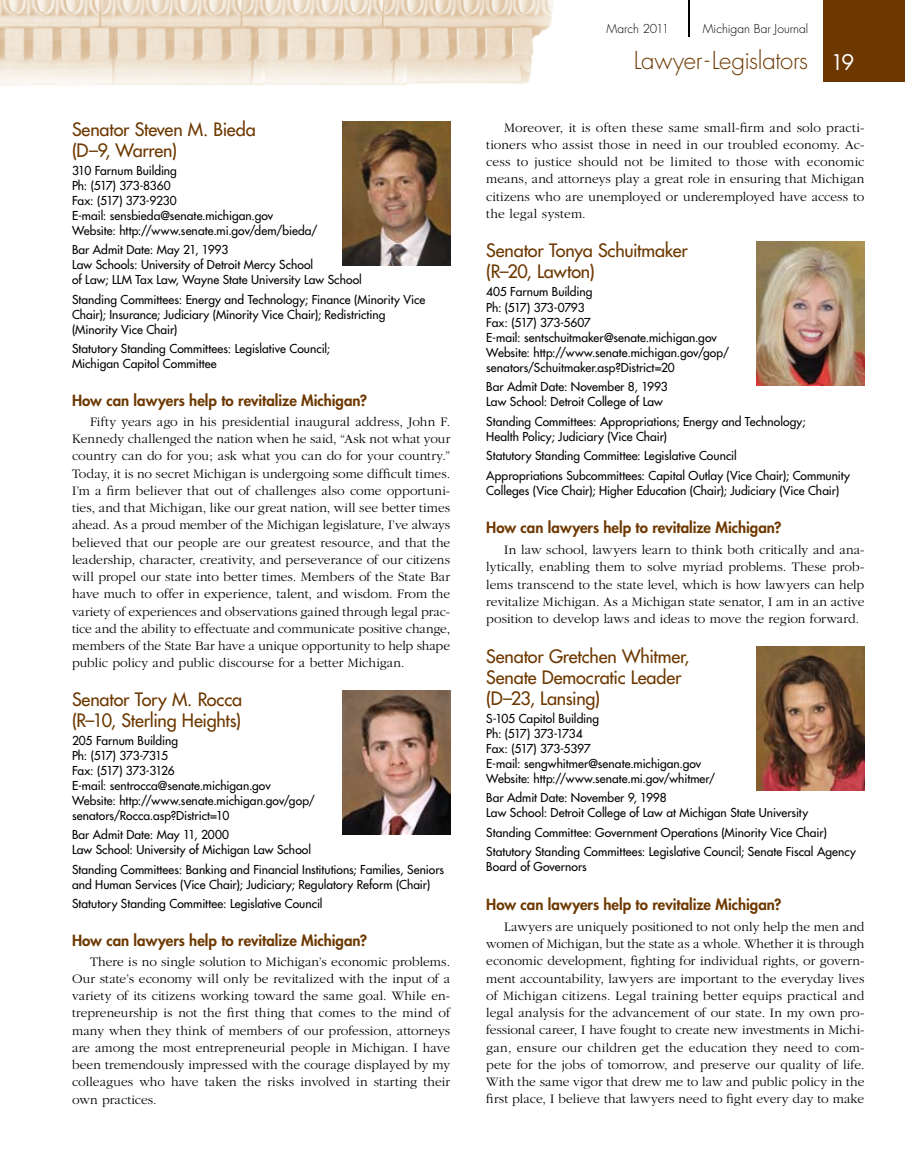
<style>
.page{position:relative;width:905px;height:1175px;background:#fff}
.page>*{position:absolute;margin:0;border:0;box-sizing:border-box;transform-origin:0 0}
.t1{font:300 24px "Futura";letter-spacing:-.015em;color:#6d3800}
.t2{font:18px/21px "Futura";letter-spacing:-.01em;color:#6d3800}
.t3{font:800 15px "Futura";color:#6d3800}
.t4{font:300 13.5px/17.2px "Garamond";color:#000;text-align:justify}
.t5{font:12px/15px "Futura";letter-spacing:.005em;color:#000}
.t6{font:300 12px "Futura";color:#000}
.s1{font-weight:400;font-size:21px;color:#fff}
</style>
<div class="page">
<div style="left:823px;top:0;width:81px;height:82px;background:#6d3800"></div>
<hr style="left:688px;top:0;width:1px;height:37px;background:#000">
<img style="left:0;top:0;width:554px;height:86px">
<img style="left:342px;top:122px;width:108px;height:144px">
<img style="left:342px;top:690px;width:108px;height:144px">
<img style="left:756px;top:241px;width:108px;height:144px">
<img style="left:756px;top:646px;width:108px;height:144px">
<h2 class="t2" style="left:72px;top:118px;width:185px">Senator Steven M. Bieda (D–9, Warren)</h2>
<p class="t5" style="left:72px;top:163px;width:247px">310 Farnum Building<br>Ph: (517) 373-8360<br>Fax: (517) 373-9230<br>E-mail: sensbieda@senate.michigan.gov<br>Website: http://www.senate.mi.gov/dem/bieda/</p>
<p class="t5" style="left:72px;top:242px;width:291px">Bar Admit Date: May 21, 1993<br>Law Schools: University of Detroit Mercy School<br>of Law; LLM Tax Law, Wayne State University Law School</p>
<p class="t5" style="left:72px;top:292px;width:355px">Standing Committees: Energy and Technology; Finance (Minority Vice<br>Chair); Insurance; Judiciary (Minority Vice Chair); Redistricting (Minority Vice Chair)</p>
<p class="t5" style="left:72px;top:341px;width:259px">Statutory Standing Committees: Legislative Council;<br>Michigan Capitol Committee</p>
<p class="t3" style="left:72px;top:390px;width:297px">How can lawyers help to revitalize Michigan?</p>
<p class="t4" style="left:72px;top:413px;width:380px;text-indent:18px">Fifty years ago in his presidential inaugural address, John F.<br>Kennedy challenged the nation when he said, “Ask not what your country can do for you; ask what you can do for your country.” Today, it is no secret Michigan is undergoing some difficult times.<br>I’m a firm believer that out of challenges also come opportuni&shy;ties, and that Michigan, like our great nation, will see better times ahead. As a proud member of the Michigan legislature, I’ve always believed that our people are our greatest resource, and that the leadership, character, creativity, and perseverance of our citizens will propel our state into better times. Members of the State Bar have much to offer in experience, talent, and wisdom. From the variety of experiences and observations gained through legal prac&shy;tice and the ability to effectuate and communicate positive change, members of the State Bar have a unique opportunity to help shape public policy and public discourse for a better Michigan.</p>
<h2 class="t2" style="left:72px;top:688px;width:172px">Senator Tory M. Rocca (R–10, Sterling Heights)</h2>
<p class="t5" style="left:72px;top:732px;width:244px">205 Farnum Building<br>Ph: (517) 373-7315<br>Fax: (517) 373-3126<br>E-mail: sentrocca@senate.michigan.gov<br>Website: http://www.senate.michigan.gov/gop/ senators/Rocca.asp?District=10</p>
<p class="t5" style="left:72px;top:827px;width:241px">Bar Admit Date: May 11, 2000<br>Law School: University of Michigan Law School</p>
<p class="t5" style="left:72px;top:861px;width:373px">Standing Committees: Banking and Financial Institutions; Families, Seniors and Human Services (Vice Chair); Judiciary; Regulatory Reform (Chair)</p>
<p class="t5" style="left:72px;top:896px;width:252px">Statutory Standing Committee: Legislative Council</p>
<p class="t3" style="left:72px;top:930px;width:297px">How can lawyers help to revitalize Michigan?</p>
<p class="t4" style="left:72px;top:953px;width:380px;text-indent:18px">There is no single solution to Michigan’s economic problems.<br>Our state’s economy will only be revitalized with the input of a variety of its citizens working toward the same goal. While en&shy;trepreneurship is not the first thing that comes to the mind of many when they think of members of our profession, attorneys are among the most entrepreneurial people in Michigan. I have been tremendously impressed with the courage displayed by my colleagues who have taken the risks involved in starting their own practices.</p>
<p class="t6" style="left:606px;top:21px;width:64px">March 2011</p>
<p class="t6" style="left:702px;top:21px;width:107px">Michigan Bar Journal</p>
<h1 class="t1" style="left:633px;top:45px;width:222px">Lawyer-Legislators <span class="s1">19</span></h1>
<p class="t4" style="left:486px;top:119px;width:380px;text-indent:18px">Moreover, it is often these same small-firm and solo practi&shy;tion ers who assist those in need in our troubled economy. Ac&shy;cess to justice should not be limited to those with economic means, and attorneys play a great role in ensuring that Michigan citizens who are unemployed or underemployed have access to the legal system.</p>
<h2 class="t2" style="left:486px;top:240px;width:203px">Senator Tonya Schuitmaker (R–20, Lawton)</h2>
<p class="t5" style="left:486px;top:284px;width:244px">405 Farnum Building<br>Ph: (517) 373-0793<br>Fax: (517) 373-5607<br>E-mail: sentschuitmaker@senate.michigan.gov Website: http://www.senate.michigan.gov/gop/ senators/Schuitmaker.asp?District=20</p>
<p class="t5" style="left:486px;top:379px;width:183px">Bar Admit Date: November 8, 1993<br>Law School: Detroit College of Law</p>
<p class="t5" style="left:486px;top:413px;width:321px">Standing Committees: Appropriations; Energy and Technology;<br>Health Policy; Judiciary (Vice Chair)</p>
<p class="t5" style="left:486px;top:446px;width:365px;line-height:19.5px">Statutory Standing Committee: Legislative Council<br>Appropriations Subcommittees: Capital Outlay (Vice Chair); Community</p>
<p class="t5" style="left:486px;top:482px;width:354px">Colleges (Vice Chair); Higher Education (Chair); Judiciary (Vice Chair)</p>
<p class="t3" style="left:486px;top:518px;width:297px">How can lawyers help to revitalize Michigan?</p>
<p class="t4" style="left:486px;top:541px;width:380px;text-indent:18px">In law school, lawyers learn to think both critically and ana&shy;lytically, enabling them to solve myriad problems. These prob&shy;lems transcend to the state level, which is how lawyers can help revitalize Michigan. As a Michigan state senator, I am in an active position to develop laws and ideas to move the region forward.</p>
<h2 class="t2" style="left:486px;top:645px;width:205px">Senator Gretchen Whitmer,<br>Senate Democratic Leader (D–23, Lansing)</h2>
<p class="t5" style="left:486px;top:710px;width:231px">S-105 Capitol Building<br>Ph: (517) 373-1734<br>Fax: (517) 373-5397<br>E-mail: sengwhitmer@senate.michigan.gov<br>Website: http://www.senate.mi.gov/whitmer/</p>
<p class="t5" style="left:486px;top:790px;width:323px">Bar Admit Date: November 9, 1998<br>Law School: Detroit College of Law at Michigan State University</p>
<p class="t5" style="left:486px;top:822px;width:371px;line-height:19.5px">Standing Committee: Government Operations (Minority Vice Chair)<br>Statutory Standing Committees: Legislative Council; Senate Fiscal Agency</p>
<p class="t5" style="left:486px;top:859px;width:102px">Board of Governors</p>
<p class="t3" style="left:486px;top:894px;width:297px">How can lawyers help to revitalize Michigan?</p>
<p class="t4" style="left:486px;top:918px;width:380px;text-indent:18px">Lawyers are uniquely positioned to not only help the men and women of Michigan, but the state as a whole. Whether it is through economic development, fighting for individual rights, or govern&shy;ment accountability, lawyers are important to the everyday lives of Michigan citizens. Legal training better equips practical and legal analysis for the advancement of our state. In my own pro&shy;fessional career, I have fought to create new investments in Michi&shy;gan, ensure our children get the education they need to com&shy;pete for the jobs of tomorrow, and preserve our quality of life.<br>With the same vigor that drew me to law and public policy in the first place, I believe that lawyers need to fight every day to make</p>
</div>
